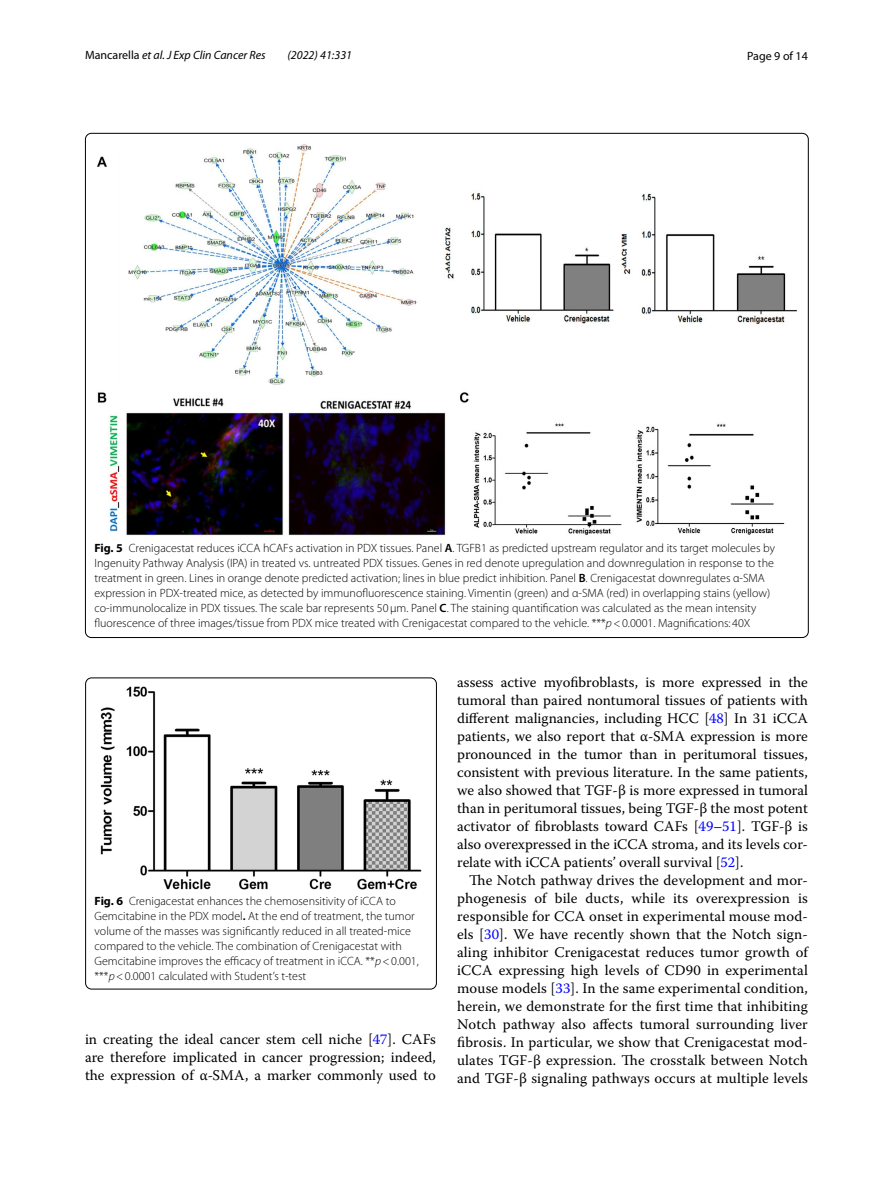
<style>
.page{position:relative;width:893px;height:1187px;background:#fff}
.page>*{position:absolute;margin:0;border:0;box-sizing:border-box;transform-origin:0 0}
.t1{font:14.7px/18px "Warnock Pro";color:#000;text-align:justify}
.t2{font:300 12px/15px "Myriad Pro";color:#000}
.t3{font:italic 12px "Myriad Pro";color:#000}
.t4{font:12px "Myriad Pro";color:#000}
.s1{font-style:normal}
.s2{font-weight:700}
.s3{font-weight:600}
.s4{font-style:italic}
.s5{color:#00f}
</style>
<div class="page">
<img style="left:97px;top:144px;width:700px;height:392px">
<img style="left:100px;top:686px;width:322px;height:203px">
<div style="left:85px;top:677px;width:352px;height:312px;border:1px solid #000;border-radius:6px"></div>
<p class="t3" style="left:85px;top:48px;width:182px"><span class="s1">Mancarella</span> et al. J Exp Clin Cancer Res</p>
<p class="t3" style="left:287px;top:48px;width:66px">(2022) 41:331</p>
<p class="t4" style="left:747px;top:48px;width:62px">Page 9 of 14</p>
<p class="t2" style="left:94px;top:540px;width:682px"><span class="s2">Fig. 5</span> Crenigacestat reduces iCCA hCAFs activation in PDX tissues. Panel <span class="s3">A</span>. TGFB1 as predicted upstream regulator and its target molecules by Ingenuity Pathway Analysis (IPA) in treated vs. untreated PDX tissues. Genes in red denote upregulation and downregulation in response to the treatment in green. Lines in orange denote predicted activation; lines in blue predict inhibition. Panel <span class="s3">B</span>. Crenigacestat downregulates α-SMA expression in PDX-treated mice, as detected by immunofluorescence staining. Vimentin (green) and α-SMA (red) in overlapping stains (yellow) co-immunolocalize in PDX tissues. The scale bar represents 50μm. Panel <span class="s3">C</span>. The staining quantification was calculated as the mean intensity fluorescence of three images/tissue from PDX mice treated with Crenigacestat compared to the vehicle. ***<span class="s4">p</span>&lt;0.0001. Magnifications: 40X</p>
<p class="t2" style="left:95px;top:893px;width:326px"><span class="s2">Fig. 6</span> Crenigacestat enhances the chemosensitivity of iCCA to Gemcitabine in the PDX model<span class="s3">.</span> At the end of treatment, the tumor volume of the masses was significantly reduced in all treated-mice compared to the vehicle. The combination of Crenigacestat with Gemcitabine improves the efficacy of treatment in iCCA. **<span class="s4">p</span>&lt;0.001, ***<span class="s4">p</span>&lt;0.0001 calculated with Student’s t-test</p>
<p class="t1" style="left:85px;top:1029px;width:352px">in creating the ideal cancer stem cell niche [<span class="s5">47</span>]. CAFs are therefore implicated in cancer progression; indeed, the expression of α-SMA, a marker commonly used to</p>
<p class="t1" style="left:457px;top:672px;width:352px">assess active myofibroblasts, is more expressed in the tumoral than paired nontumoral tissues of patients with different malignancies, including HCC [<span class="s5">48</span>] In 31 iCCA patients, we also report that α-SMA expression is more pronounced in the tumor than in peritumoral tissues, consistent with previous literature. In the same patients, we also showed that TGF-β is more expressed in tumoral than in peritumoral tissues, being TGF-β the most potent activator of fibroblasts toward CAFs [<span class="s5">49</span>–<span class="s5">51</span>]. TGF-β is also overexpressed in the iCCA stroma, and its levels cor&shy;relate with iCCA patients’ overall survival [<span class="s5">52</span>].</p>
<p class="t1" style="left:457px;top:870px;width:352px;text-indent:12px">The Notch pathway drives the development and mor&shy;phogenesis of bile ducts, while its overexpression is responsible for CCA onset in experimental mouse mod&shy;els [<span class="s5">30</span>]. We have recently shown that the Notch sign&shy;aling inhibitor Crenigacestat reduces tumor growth of iCCA expressing high levels of CD90 in experimental mouse models [<span class="s5">33</span>]. In the same experimental condition, herein, we demonstrate for the first time that inhibiting Notch pathway also affects tumoral surrounding liver fibrosis. In particular, we show that Crenigacestat mod&shy;ulates TGF-β expression. The crosstalk between Notch and TGF-β signaling pathways occurs at multiple levels</p>
</div>
